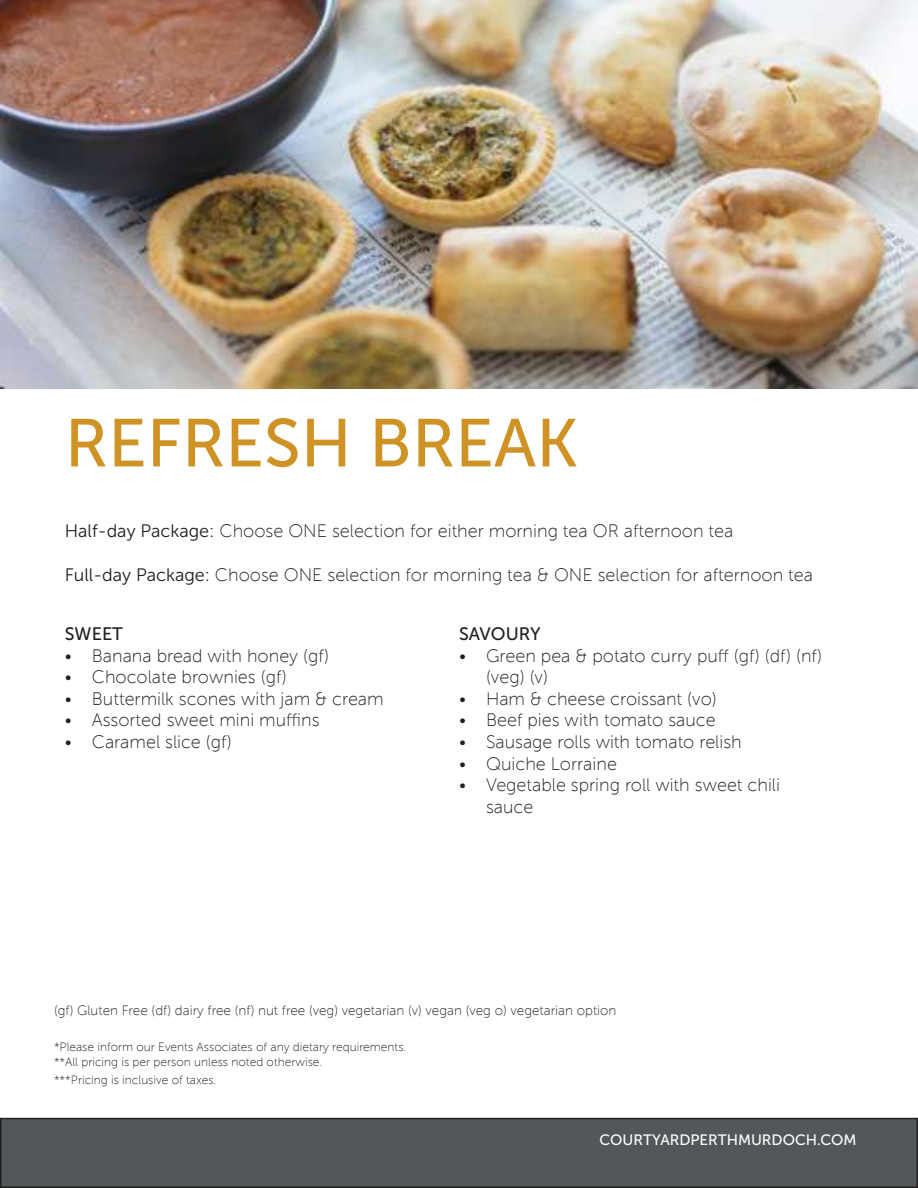
<style>
.page{position:relative;width:918px;height:1188px;background:#fff}
.page>*{position:absolute;margin:0;border:0;box-sizing:border-box;transform-origin:0 0}
.t1{font:67.5px "Museo Sans 500";color:#cf9325}
.t2{font:18px/21.6px "Museo Sans 100";color:#231f20}
.t3{font:18px "Museo Sans 500";color:#231f20}
.t4{font:15px "Museo Sans 500";color:#fff}
.t5{font:13.5px "Museo Sans 100";color:#231f20}
.t6{font:12px/14.4px "Museo Sans 100";color:#231f20}
.s1{font-family:"Museo Sans 300"}
</style>
<div class="page">
<div style="left:1px;top:1119px;width:916px;height:68px;background:#545759"></div>
<div style="left:0;top:1118px;width:918px;height:70px;border:2px solid #231f20"></div>
<img style="left:0;top:0;width:918px;height:389px">
<h1 class="t1" style="left:65px;top:406px;width:515px">REFRESH BREAK</h1>
<p class="t2" style="left:65px;top:521px;width:670px"><span class="s1">Half-day Package:</span> Choose ONE selection for either morning tea OR afternoon tea</p>
<p class="t2" style="left:65px;top:564px;width:750px"><span class="s1">Full-day Package:</span> Choose ONE selection for morning tea &amp; ONE selection for afternoon tea</p>
<p class="t3" style="left:65px;top:624px;width:60px">SWEET</p>
<p class="t2" style="left:65px;top:645px;width:266px">• Banana bread with honey (gf)</p>
<p class="t2" style="left:65px;top:666px;width:223px">• Chocolate brownies (gf)</p>
<p class="t2" style="left:65px;top:688px;width:320px">• Buttermilk scones with jam &amp; cream</p>
<p class="t2" style="left:65px;top:710px;width:256px">• Assorted sweet mini muffins</p>
<p class="t2" style="left:65px;top:731px;width:169px">• Caramel slice (gf)</p>
<p class="t3" style="left:459px;top:624px;width:83px">SAVOURY</p>
<p class="t2" style="left:486px;top:645px;width:338px;text-indent:-27px">• Green pea &amp; potato curry puff (gf) (df) (nf) (veg) (v)</p>
<p class="t2" style="left:459px;top:688px;width:259px">• Ham &amp; cheese croissant (vo)</p>
<p class="t2" style="left:459px;top:710px;width:258px">• Beef pies with tomato sauce</p>
<p class="t2" style="left:459px;top:731px;width:284px">• Sausage rolls with tomato relish</p>
<p class="t2" style="left:459px;top:753px;width:159px">• Quiche Lorraine</p>
<p class="t2" style="left:486px;top:774px;width:296px;text-indent:-27px">• Vegetable spring roll with sweet chili sauce</p>
<p class="t5" style="left:54px;top:1003px;width:564px">(gf) Gluten Free (df) dairy free (nf) nut free (veg) vegetarian (v) vegan (veg o) vegetarian option</p>
<p class="t6" style="left:54px;top:1040px;width:354px">*Please inform our Events Associates of any dietary requirements. **All pricing is per person unless noted otherwise.</p>
<p class="t6" style="left:54px;top:1072px;width:164px">***Pricing is inclusive of taxes.</p>
<p class="t4" style="left:599px;top:1132px;width:259px">COURTYARDPERTHMURDOCH.COM</p>
</div>
